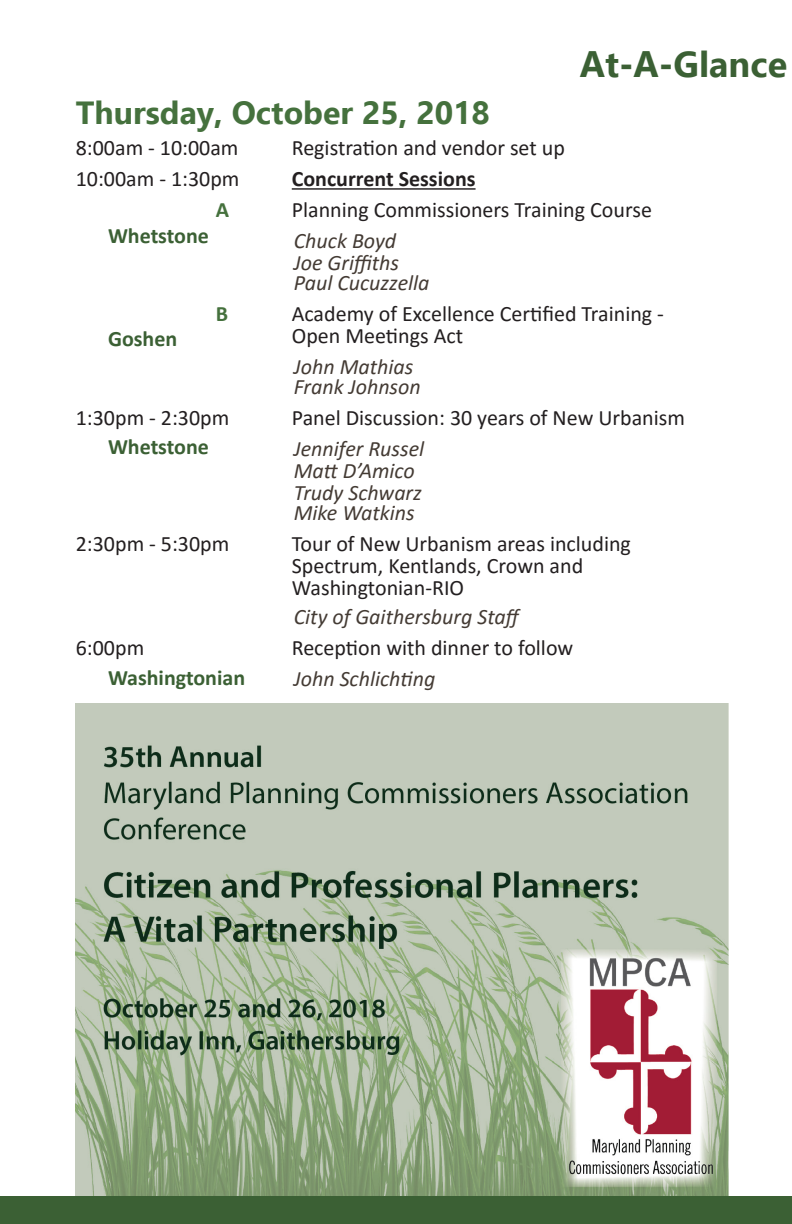
<style>
.page{position:relative;width:792px;height:1224px;background:#fff}
.page>*{position:absolute;margin:0;border:0;box-sizing:border-box;transform-origin:0 0}
.Header_1{font:700 36px "Ebrima";color:#3b6034}
.Header_2{font:700 32px "Ebrima";color:#45713d}
.TOC_list_spacing{font:22px/22px "Calibri";color:#231f20}
.speaker_spacing{font:italic 22px "Calibri";color:#443b34}
.speaker_spacing_aft{font:italic 22px "Calibri";color:#443b34}
.Room{font:700 22px "Calibri";color:#3b6034}
.TOC_list_spacing_Bol{font:700 22px "Calibri";color:#231f20}
.TOC_list_spacing_Bol-2{font:22px "Calibri";color:#231f20}
.TOC_list_spacing-2{font:700 22px "Calibri";color:#45713d}
</style>
<div class="page">
<hr style="left:292px;top:188px;width:184px;height:2px;background:#231f20">
<img style="left:76px;top:703px;width:653px;height:493px">
<div style="left:0;top:1197px;width:792px;height:27px;background:#3b6034"></div>
<p class="Header_1" style="left:580px;top:38px;width:209px">At-A-Glance</p>
<p class="Header_2" style="left:76px;top:89px;width:416px">Thursday, October 25, 2018</p>
<p class="TOC_list_spacing" style="left:76px;top:137px;width:164px">8:00am - 10:00am</p>
<p class="TOC_list_spacing" style="left:292px;top:137px;width:275px">Registration and vendor set up</p>
<p class="TOC_list_spacing_Bol-2" style="left:76px;top:164px;width:165px">10:00am - 1:30pm</p>
<p class="TOC_list_spacing_Bol" style="left:292px;top:164px;width:185px">Concurrent Sessions</p>
<p class="TOC_list_spacing-2" style="left:216px;top:195px;width:15px">A</p>
<p class="TOC_list_spacing" style="left:292px;top:199px;width:362px">Planning Commissioners Training Course</p>
<p class="speaker_spacing" style="left:294px;top:226px;width:104px">Chuck Boyd</p>
<p class="speaker_spacing" style="left:294px;top:248px;width:107px">Joe Griffiths</p>
<p class="speaker_spacing_aft" style="left:294px;top:268px;width:137px">Paul Cucuzzella</p>
<p class="TOC_list_spacing-2" style="left:216px;top:299px;width:14px">B</p>
<p class="TOC_list_spacing" style="left:292px;top:303px;width:374px">Academy of Excellence Certified Training -<br>Open Meetings Act</p>
<p class="speaker_spacing" style="left:294px;top:352px;width:121px">John Mathias</p>
<p class="speaker_spacing_aft" style="left:294px;top:372px;width:129px">Frank Johnson</p>
<p class="TOC_list_spacing" style="left:76px;top:407px;width:155px">1:30pm - 2:30pm</p>
<p class="TOC_list_spacing" style="left:292px;top:407px;width:395px">Panel Discussion: 30 years of New Urbanism</p>
<p class="speaker_spacing" style="left:294px;top:434px;width:132px">Jennifer Russel</p>
<p class="speaker_spacing" style="left:294px;top:456px;width:122px">Matt D’Amico</p>
<p class="speaker_spacing" style="left:294px;top:478px;width:130px">Trudy Schwarz</p>
<p class="speaker_spacing_aft" style="left:294px;top:498px;width:122px">Mike Watkins</p>
<p class="TOC_list_spacing" style="left:76px;top:533px;width:155px">2:30pm - 5:30pm</p>
<p class="TOC_list_spacing" style="left:292px;top:533px;width:341px">Tour of New Urbanism areas including<br>Spectrum, Kentlands, Crown and<br>Washingtonian-RIO</p>
<p class="speaker_spacing_aft" style="left:294px;top:602px;width:231px">City of Gaithersburg Staff</p>
<p class="TOC_list_spacing" style="left:76px;top:637px;width:70px">6:00pm</p>
<p class="TOC_list_spacing" style="left:292px;top:637px;width:283px">Reception with dinner to follow</p>
<p class="speaker_spacing" style="left:294px;top:664px;width:143px">John Schlichting</p>
<p class="Room" style="left:108px;top:220px;width:102px">Whetstone</p>
<p class="Room" style="left:108px;top:323px;width:71px">Goshen</p>
<p class="Room" style="left:108px;top:431px;width:102px">Whetstone</p>
<p class="Room" style="left:108px;top:662px;width:139px">Washingtonian</p>
</div>
